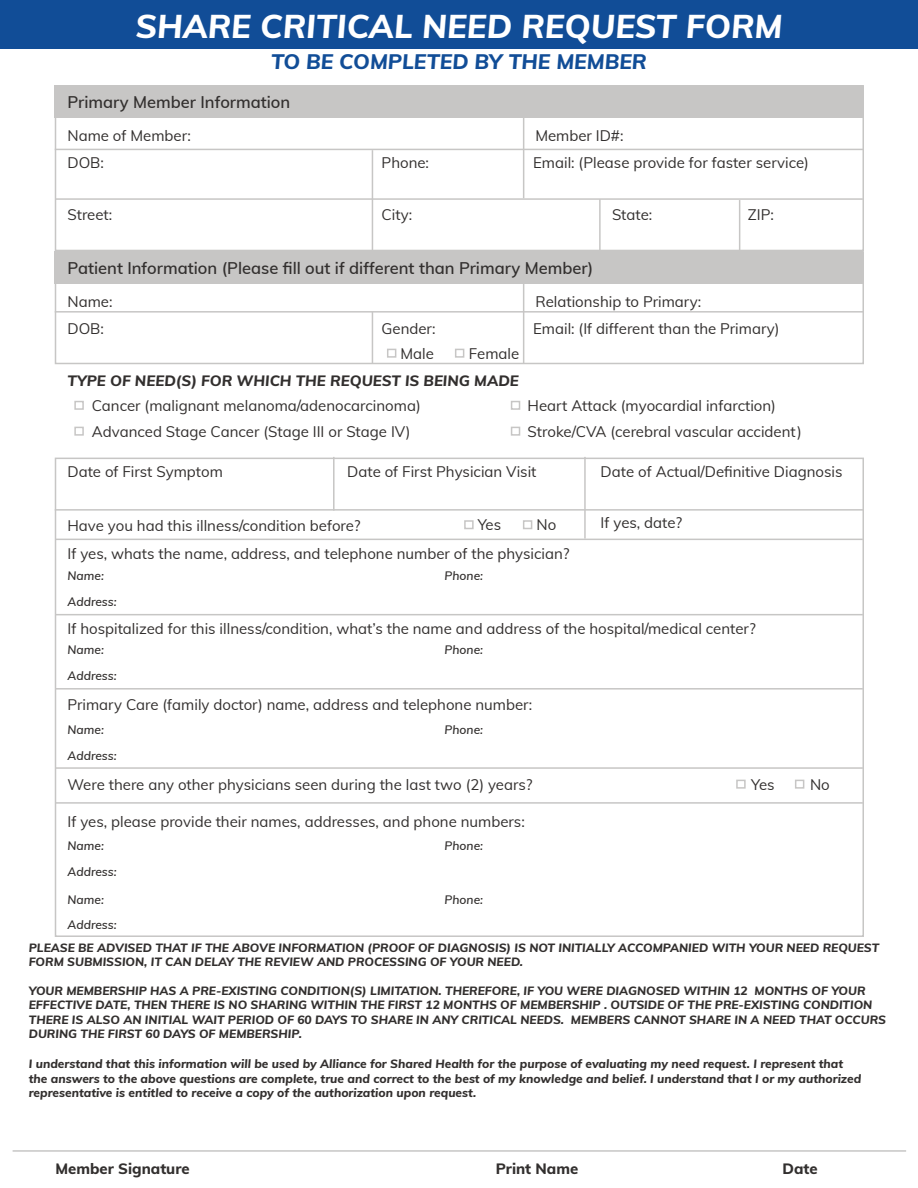
<style>
.page{position:relative;width:918px;height:1188px;background:#fff}
.page>*{position:absolute;margin:0;border:0;box-sizing:border-box;transform-origin:0 0}
.t1{font:italic 800 33px "Muli";color:#fff}
.t2{font:italic 800 21px "Muli";color:#114d97}
.t3{font:600 16.5px "Muli";color:#322f2e}
.t4{font:15px/27.9px "Muli";color:#322f2e}
.t5{font:italic 800 15px "Muli";color:#322f2e}
.t6{font:800 15px "Muli";color:#322f2e}
.t7{font:italic 800 12px/14.4px "Muli";color:#322f2e}
.t8{font:italic 600 12px "Muli";color:#322f2e}
</style>
<div class="page">
<div style="left:55px;top:85px;width:808px;height:33px;background:#c7c6c5"></div>
<div style="left:55px;top:251px;width:808px;height:33px;background:#c7c6c5"></div>
<div style="left:55px;top:85px;width:809px;height:166px;border:2px solid #c7c6c5"></div>
<div style="left:55px;top:251px;width:809px;height:113px;border:2px solid #c7c6c5"></div>
<hr style="left:55px;top:149px;width:809px;height:1px;background:#c7c6c5">
<hr style="left:55px;top:509px;width:809px;height:2px;background:#c7c6c5">
<hr style="left:55px;top:311px;width:809px;height:2px;background:#c7c6c5">
<hr style="left:584px;top:457px;width:2px;height:82px;background:#c7c6c5">
<hr style="left:333px;top:457px;width:2px;height:54px;background:#c7c6c5">
<hr style="left:523px;top:94px;width:1px;height:104px;background:#c7c6c5">
<hr style="left:523px;top:283px;width:1px;height:81px;background:#c7c6c5">
<hr style="left:56px;top:198px;width:807px;height:2px;background:#c7c6c5">
<hr style="left:56px;top:539px;width:807px;height:1px;background:#c7c6c5">
<hr style="left:56px;top:767px;width:807px;height:2px;background:#c7c6c5">
<hr style="left:56px;top:688px;width:807px;height:2px;background:#c7c6c5">
<hr style="left:56px;top:614px;width:807px;height:1px;background:#c7c6c5">
<hr style="left:56px;top:802px;width:807px;height:2px;background:#c7c6c5">
<hr style="left:372px;top:150px;width:1px;height:101px;background:#c7c6c5">
<hr style="left:372px;top:312px;width:1px;height:52px;background:#c7c6c5">
<hr style="left:599px;top:199px;width:2px;height:52px;background:#c7c6c5">
<hr style="left:739px;top:200px;width:1px;height:51px;background:#c7c6c5">
<div style="left:0;top:0;width:918px;height:49px;background:#114d97"></div>
<hr style="left:13px;top:1150px;width:893px;height:2px;background:#c7c6c5">
<div style="left:74px;top:401px;width:10px;height:9px;border:2px solid #c7c6c5"></div>
<div style="left:511px;top:401px;width:9px;height:9px;border:2px solid #c7c6c5"></div>
<div style="left:464px;top:520px;width:10px;height:9px;border:2px solid #c7c6c5"></div>
<div style="left:736px;top:780px;width:10px;height:9px;border:2px solid #c7c6c5"></div>
<div style="left:387px;top:349px;width:9px;height:9px;border:2px solid #c7c6c5"></div>
<div style="left:523px;top:520px;width:9px;height:9px;border:2px solid #c7c6c5"></div>
<div style="left:795px;top:780px;width:9px;height:9px;border:2px solid #c7c6c5"></div>
<div style="left:455px;top:349px;width:9px;height:9px;border:2px solid #c7c6c5"></div>
<div style="left:74px;top:427px;width:10px;height:9px;border:2px solid #c7c6c5"></div>
<div style="left:511px;top:427px;width:9px;height:9px;border:2px solid #c7c6c5"></div>
<h1 class="t1" style="left:135px;top:2px;width:649px">SHARE CRITICAL NEED REQUEST FORM</h1>
<h2 class="t2" style="left:271px;top:46px;width:377px">TO BE COMPLETED BY THE MEMBER</h2>
<h3 class="t3" style="left:68px;top:90px;width:224px">Primary Member Information</h3>
<p class="t4" style="left:68px;top:121px;width:125px">Name of Member:</p>
<p class="t4" style="left:68px;top:148px;width:38px">DOB:</p>
<p class="t4" style="left:382px;top:148px;width:49px">Phone:</p>
<p class="t4" style="left:535px;top:121px;width:90px">Member ID#:</p>
<p class="t4" style="left:533px;top:148px;width:277px">Email: (Please provide for faster service)</p>
<p class="t4" style="left:67px;top:199px;width:46px">Street:</p>
<p class="t4" style="left:382px;top:199px;width:32px">City:</p>
<p class="t4" style="left:612px;top:199px;width:42px">State:</p>
<p class="t4" style="left:748px;top:199px;width:27px">ZIP:</p>
<h3 class="t3" style="left:68px;top:256px;width:527px">Patient Information (Please fill out if different than Primary Member)</h3>
<p class="t4" style="left:68px;top:287px;width:46px">Name:</p>
<p class="t4" style="left:68px;top:314px;width:38px">DOB:</p>
<p class="t4" style="left:382px;top:315px;width:56px;line-height:24.8px;text-align:right">Gender:<br>Male</p>
<p class="t4" style="left:469px;top:338px;width:52px">Female</p>
<p class="t5" style="left:68px;top:369px;width:453px">TYPE OF NEED(S) FOR WHICH THE REQUEST IS BEING MADE</p>
<p class="t4" style="left:535px;top:287px;width:167px">Relationship to Primary:</p>
<p class="t4" style="left:533px;top:314px;width:248px">Email: (If different than the Primary)</p>
<p class="t4" style="left:92px;top:391px;width:330px">Cancer (malignant melanoma/adenocarcinoma)</p>
<p class="t4" style="left:528px;top:391px;width:250px">Heart Attack (myocardial infarction)</p>
<p class="t4" style="left:92px;top:416px;width:320px">Advanced Stage Cancer (Stage III or Stage IV)</p>
<p class="t4" style="left:528px;top:416px;width:276px">Stroke/CVA (cerebral vascular accident)</p>
<p class="t4" style="left:347px;top:457px;width:191px">Date of First Physician Visit</p>
<p class="t4" style="left:601px;top:457px;width:243px">Date of Actual/Definitive Diagnosis</p>
<p class="t4" style="left:601px;top:508px;width:83px">If yes, date?</p>
<p class="t4" style="left:68px;top:457px;width:157px">Date of First Symptom</p>
<p class="t4" style="left:478px;top:510px;width:25px">Yes</p>
<p class="t4" style="left:537px;top:510px;width:21px">No</p>
<p class="t4" style="left:68px;top:511px;width:503px">Have you had this illness/condition before?<br>If yes, whats the name, address, and telephone number of the physician?</p>
<p class="t8" style="left:68px;top:567px;width:38px">Name:</p>
<p class="t8" style="left:68px;top:593px;width:51px">Address:</p>
<p class="t8" style="left:445px;top:567px;width:40px">Phone:</p>
<p class="t4" style="left:68px;top:614px;width:690px">If hospitalized for this illness/condition, what’s the name and address of the hospital/medical center?</p>
<p class="t8" style="left:68px;top:641px;width:38px">Name:</p>
<p class="t8" style="left:68px;top:667px;width:51px">Address:</p>
<p class="t8" style="left:445px;top:641px;width:40px">Phone:</p>
<p class="t4" style="left:68px;top:690px;width:466px">Primary Care (family doctor) name, address and telephone number:</p>
<p class="t8" style="left:68px;top:721px;width:38px">Name:</p>
<p class="t8" style="left:68px;top:747px;width:51px">Address:</p>
<p class="t8" style="left:445px;top:721px;width:40px">Phone:</p>
<p class="t4" style="left:68px;top:770px;width:467px">Were there any other physicians seen during the last two (2) years?</p>
<p class="t4" style="left:68px;top:807px;width:459px">If yes, please provide their names, addresses, and phone numbers:</p>
<p class="t8" style="left:68px;top:837px;width:38px">Name:</p>
<p class="t8" style="left:68px;top:863px;width:51px">Address:</p>
<p class="t8" style="left:68px;top:890px;width:38px">Name:</p>
<p class="t8" style="left:68px;top:916px;width:51px">Address:</p>
<p class="t8" style="left:445px;top:837px;width:40px">Phone:</p>
<p class="t8" style="left:445px;top:890px;width:40px">Phone:</p>
<p class="t4" style="left:751px;top:770px;width:25px">Yes</p>
<p class="t4" style="left:810px;top:770px;width:21px">No</p>
<p class="t7" style="left:29px;top:940px;width:852px">PLEASE BE ADVISED THAT IF THE ABOVE INFORMATION (PROOF OF DIAGNOSIS) IS NOT INITIALLY ACCOMPANIED WITH YOUR NEED REQUEST<br>FORM SUBMISSION, IT CAN DELAY THE REVIEW AND PROCESSING OF YOUR NEED.</p>
<p class="t7" style="left:29px;top:983px;width:859px">YOUR MEMBERSHIP HAS A PRE-EXISTING CONDITION(S) LIMITATION. THEREFORE, IF YOU WERE DIAGNOSED WITHIN 12 MONTHS OF YOUR EFFECTIVE DATE, THEN THERE IS NO SHARING WITHIN THE FIRST 12 MONTHS OF MEMBERSHIP . OUTSIDE OF THE PRE-EXISTING CONDITION THERE IS ALSO AN INITIAL WAIT PERIOD OF 60 DAYS TO SHARE IN ANY CRITICAL NEEDS. MEMBERS CANNOT SHARE IN A NEED THAT OCCURS DURING THE FIRST 60 DAYS OF MEMBERSHIP.</p>
<p class="t7" style="left:29px;top:1056px;width:834px">I understand that this information will be used by Alliance for Shared Health for the purpose of evaluating my need request. I represent that the answers to the above questions are complete, true and correct to the best of my knowledge and belief. I understand that I or my authorized representative is entitled to receive a copy of the authorization upon request.</p>
<p class="t6" style="left:56px;top:1158px;width:136px">Member Signature</p>
<p class="t6" style="left:496px;top:1158px;width:84px">Print Name</p>
<p class="t6" style="left:783px;top:1158px;width:37px">Date</p>
</div>
